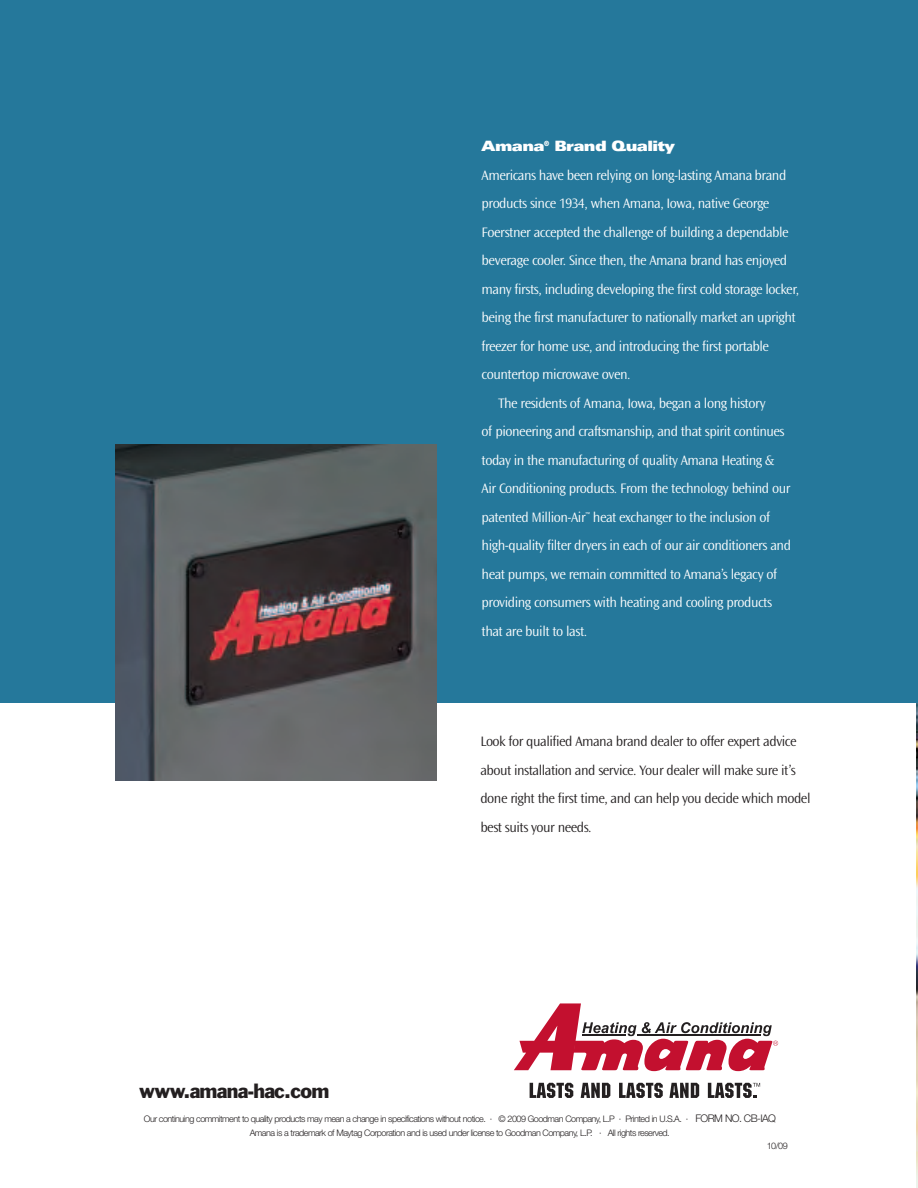
<style>
.page{position:relative;width:918px;height:1188px;background:#fff}
.page>*{position:absolute;margin:0;border:0;box-sizing:border-box;transform-origin:0 0}
.t1{font:19.05px "Franklin Gothic Std";letter-spacing:-.035em;color:#231f20}
.t2{font:14.25px "Ocean Sans MM.310.wt.475.wd";letter-spacing:-.035em;color:#fff}
.t3{font:14.25px/28.5px "Ocean Sans MM.310.wt.475.wd";letter-spacing:-.035em;color:#231f20}
.t4{font:900 expanded 14.25px "Univers";letter-spacing:-.04em;color:#fff;scale:.9 1}
.t5{font:300 9px "Helvetica Neue";letter-spacing:-.055em;color:#231f20}
.s1{font-size:10.5px}
</style>
<div class="page">
<img style="left:916px;top:702px;width:2px;height:486px">
<div style="left:0;top:0;width:918px;height:702px;background:#25789b"></div>
<img style="left:116px;top:445px;width:320px;height:336px">
<svg style="left:514px;top:1003px;width:264px;height:68px"></svg>
<svg style="left:530px;top:1083px;width:43px;height:15px"></svg>
<svg style="left:581px;top:1083px;width:29px;height:15px"></svg>
<svg style="left:619px;top:1083px;width:44px;height:15px"></svg>
<svg style="left:669px;top:1083px;width:30px;height:15px"></svg>
<svg style="left:708px;top:1083px;width:52px;height:15px"></svg>
<p class="t4" style="left:482px;top:141px;width:217px">Amana<sup>®</sup> Brand Quality</p>
<p class="t2" style="left:482px;top:169px;width:306px">Americans have been relying on long-lasting Amana brand</p>
<p class="t2" style="left:482px;top:198px;width:289px">products since 1934, when Amana, Iowa, native George</p>
<p class="t2" style="left:482px;top:226px;width:308px">Foerstner accepted the challenge of building a dependable</p>
<p class="t2" style="left:482px;top:255px;width:307px">beverage cooler. Since then, the Amana brand has enjoyed</p>
<p class="t2" style="left:482px;top:283px;width:319px">many firsts, including developing the first cold storage locker,</p>
<p class="t2" style="left:482px;top:312px;width:316px">being the first manufacturer to nationally market an upright</p>
<p class="t2" style="left:482px;top:340px;width:289px">freezer for home use, and introducing the first portable</p>
<p class="t2" style="left:482px;top:369px;width:150px">countertop microwave oven.</p>
<p class="t2" style="left:498px;top:397px;width:269px">The residents of Amana, Iowa, began a long history</p>
<p class="t2" style="left:482px;top:426px;width:304px">of pioneering and craftsmanship, and that spirit continues</p>
<p class="t2" style="left:482px;top:454px;width:294px">today in the manufacturing of quality Amana Heating &amp;</p>
<p class="t2" style="left:482px;top:483px;width:310px">Air Conditioning products. From the technology behind our</p>
<p class="t2" style="left:482px;top:511px;width:290px">patented Million-Air<sup>™</sup> heat exchanger to the inclusion of</p>
<p class="t2" style="left:482px;top:540px;width:311px">high-quality filter dryers in each of our air conditioners and</p>
<p class="t2" style="left:482px;top:568px;width:297px">heat pumps, we remain committed to Amana’s legacy of</p>
<p class="t2" style="left:482px;top:597px;width:292px">providing consumers with heating and cooling products</p>
<p class="t2" style="left:482px;top:625px;width:107px">that are built to last.</p>
<h1 class="t1" style="left:139px;top:1083px;width:192px">www.amana-hac.com</h1>
<p class="t3" style="left:480px;top:728px;width:332px">Look for qualified Amana brand dealer to offer expert advice about installation and service. Your dealer will make sure it’s done right the first time, and can help you decide which model best suits your needs.</p>
<p class="t5" style="left:144px;top:1114px;width:634px">Our continuing commitment to quality products may mean a change in specifications without notice. · © 2009 Goodman Company, L.P · Printed in U.S.A. · <span class="s1">FORM NO. CB-IAQ</span></p>
<p class="t5" style="left:250px;top:1127px;width:421px">Amana is a trademark of Maytag Corporation and is used under license to Goodman Company, L.P. · All rights reserved.</p>
<p class="t5" style="left:767px;top:1141px;width:22px">10/09</p>
</div>
